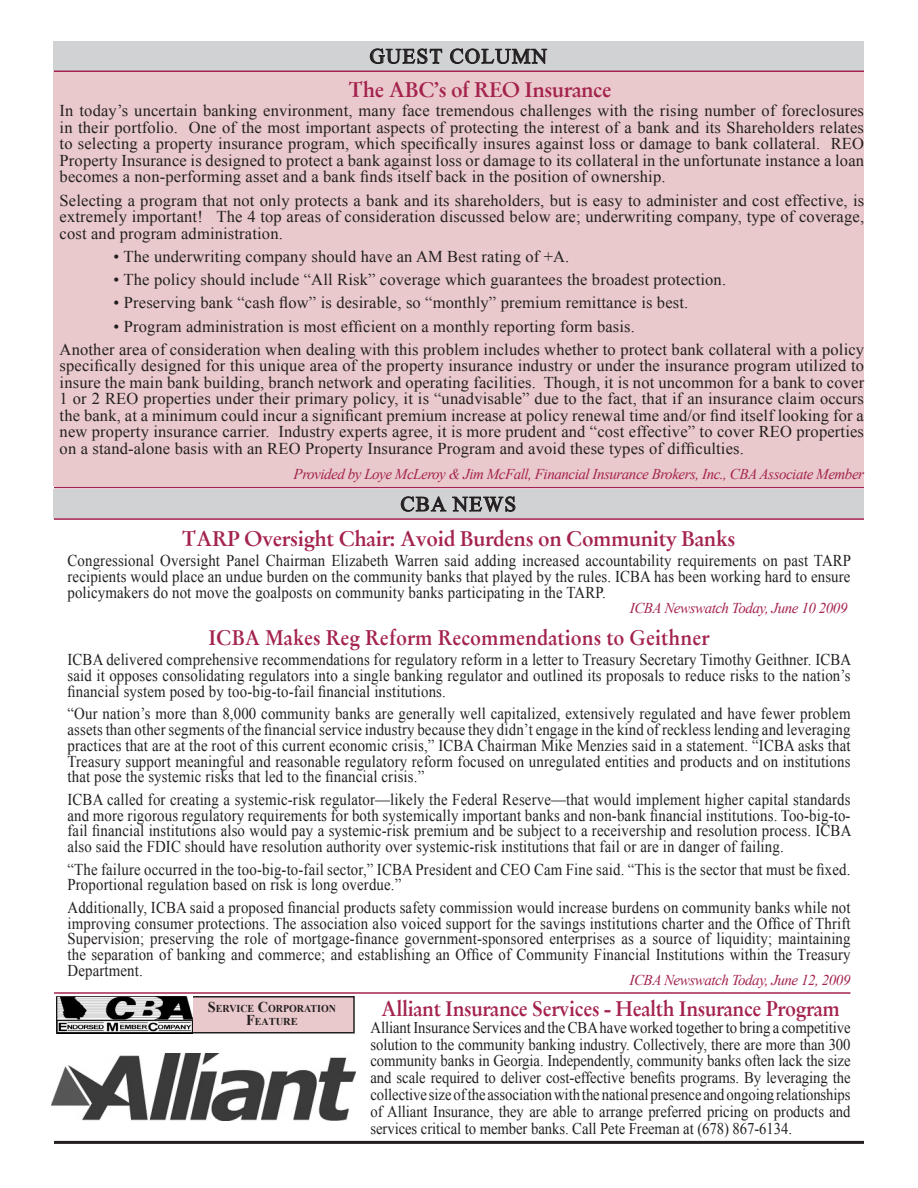
<style>
.page{position:relative;width:918px;height:1188px;background:#fff}
.page>*{position:absolute;margin:0;border:0;box-sizing:border-box;transform-origin:0 0}
.t1{font:21px "Garamand Classic Bold SWFTE";letter-spacing:-.02em;color:#a4234e}
.t2{font:21px "Garamand Classic Bold SWFTE";letter-spacing:-.02em;color:#a4234e;scale:.95 1}
.t3{font:21px "Garamand Classic Bold SWFTE";color:#a4234e;scale:.95 1}
.t4{font:21px "Times New Roman";letter-spacing:.06em;color:#231f20}
.t5{font:16.5px/15.8px "Times New Roman";letter-spacing:.01em;color:#231f20;text-align:justify;scale:.9 1}
.t6{font:16.5px/16.5px "Times New Roman";letter-spacing:.01em;color:#231f20;text-align:justify}
.t7{font:16.35px/16.8px "Times New Roman";letter-spacing:-.005em;color:#231f20;text-align:justify;scale:.9 1}
.t8{font:italic 15px "Times New Roman";letter-spacing:-.03em;color:#a4234e}
.t9{font:700 10.5px/13.5px "Times New Roman";color:#231f20;text-align:center;scale:.95 1}
.s1{font-size:15px}
</style>
<div class="page">
<hr style="left:54px;top:1141px;width:810px;height:3px;background:#231f20">
<div style="left:53px;top:72px;width:811px;height:414px;background:#e9c9cb"></div>
<hr style="left:54px;top:487px;width:810px;height:1px;background:#a4234e">
<div style="left:54px;top:489px;width:810px;height:30px;background:#d1d2d4"></div>
<svg style="left:401px;top:496px;width:115px;height:16px"></svg>
<hr style="left:54px;top:518px;width:810px;height:2px;background:#a4234e">
<div style="left:57px;top:997px;width:297px;height:36px;background:#e9c9cb"></div>
<div style="left:56px;top:996px;width:299px;height:38px;border:2px solid #231f20"></div>
<img style="left:56px;top:997px;width:136px;height:36px">
<hr style="left:54px;top:992px;width:796px;height:2px;background:#a4234e">
<div style="left:54px;top:41px;width:810px;height:30px;background:#d1d2d4"></div>
<svg style="left:370px;top:48px;width:73px;height:16px"></svg>
<svg style="left:450px;top:48px;width:97px;height:16px"></svg>
<hr style="left:54px;top:70px;width:810px;height:2px;background:#a4234e">
<img style="left:51px;top:1053px;width:304px;height:67px">
<p class="t4" style="left:370px;top:42px;width:179px">GUEST COLUMN</p>
<p class="t1" style="left:349px;top:76px;width:264px">The ABC’s of REO Insurance</p>
<p class="t6" style="left:60px;top:102px;width:806px">In today’s uncertain banking environment, many face tremendous challenges with the rising number of foreclosures in their portfolio. One of the most important aspects of protecting the interest of a bank and its Shareholders relates to selecting a property insurance program, which specifically insures against loss or damage to bank collateral. REO Property Insurance is designed to protect a bank against loss or damage to its collateral in the unfortunate instance a loan becomes a non-performing asset and a bank finds itself back in the position of ownership.</p>
<p class="t6" style="left:60px;top:192px;width:806px">Selecting a program that not only protects a bank and its shareholders, but is easy to administer and cost effective, is extremely important! The 4 top areas of consideration discussed below are; underwriting company, type of coverage, cost and program administration.</p>
<p class="t6" style="left:114px;top:248px;width:457px">• The underwriting company should have an AM Best rating of +A.</p>
<p class="t6" style="left:114px;top:271px;width:614px">• The policy should include “All Risk” coverage which guarantees the broadest protection.</p>
<p class="t6" style="left:114px;top:294px;width:576px">• Preserving bank “cash flow” is desirable, so “monthly” premium remittance is best.</p>
<p class="t6" style="left:114px;top:318px;width:523px">• Program administration is most efficient on a monthly reporting form basis.</p>
<p class="t6" style="left:60px;top:341px;width:806px">Another area of consideration when dealing with this problem includes whether to protect bank collateral with a policy specifically designed for this unique area of the property insurance industry or under the insurance program utilized to insure the main bank building, branch network and operating facilities. Though, it is not uncommon for a bank to cover 1 or 2 REO properties under their primary policy, it is “unadvisable” due to the fact, that if an insurance claim occurs the bank, at a minimum could incur a significant premium increase at policy renewal time and/or find itself looking for a new property insurance carrier. Industry experts agree, it is more prudent and “cost effective” to cover REO properties on a stand-alone basis with an REO Property Insurance Program and avoid these types of difficulties.</p>
<p class="t8" style="left:294px;top:463px;width:572px">Provided by Loye McLeroy &amp; Jim McFall, Financial Insurance Brokers, Inc., CBA Associate Member</p>
<p class="t4" style="left:401px;top:490px;width:117px">CBA NEWS</p>
<p class="t1" style="left:183px;top:525px;width:554px">TARP Oversight Chair: Avoid Burdens on Community Banks</p>
<p class="t5" style="left:68px;top:553px;width:872px">Congressional Oversight Panel Chairman Elizabeth Warren said adding increased accountability requirements on past TARP recipients would place an undue burden on the community banks that played by the rules. ICBA has been working hard to ensure policymakers do not move the goalposts on community banks participating in the TARP.</p>
<p class="t8" style="left:630px;top:598px;width:219px">ICBA Newswatch Today, June 10 2009</p>
<p class="t3" style="left:208px;top:624px;width:529px">ICBA Makes Reg Reform Recommendations to Geithner</p>
<p class="t5" style="left:68px;top:652px;width:872px">ICBA delivered comprehensive recommendations for regulatory reform in a letter to Treasury Secretary Timothy Geithner. ICBA said it opposes consolidating regulators into a single banking regulator and outlined its proposals to reduce risks to the nation’s financial system posed by too-big-to-fail financial institutions.</p>
<p class="t5" style="left:68px;top:706px;width:872px">“Our nation’s more than 8,000 community banks are generally well capitalized, extensively regulated and have fewer problem assets than other segments of the financial service industry because they didn’t engage in the kind of reckless lending and leveraging practices that are at the root of this current economic crisis,” ICBA Chairman Mike Menzies said in a statement. “ICBA asks that Treasury support meaningful and reasonable regulatory reform focused on unregulated entities and products and on institutions that pose the systemic risks that led to the financial crisis.”</p>
<p class="t5" style="left:68px;top:791px;width:873px">ICBA called for creating a systemic-risk regulator—likely the Federal Reserve—that would implement higher capital standards and more rigorous regulatory requirements for both systemically important banks and non-bank financial institutions. Too-big-to&shy;fail financial institutions also would pay a systemic-risk premium and be subject to a receivership and resolution process. ICBA also said the FDIC should have resolution authority over systemic-risk institutions that fail or are in danger of failing.</p>
<p class="t5" style="left:68px;top:861px;width:871px">“The failure occurred in the too-big-to-fail sector,” ICBA President and CEO Cam Fine said. “This is the sector that must be fixed.<br>Proportional regulation based on risk is long overdue.”</p>
<p class="t5" style="left:68px;top:899px;width:872px">Additionally, ICBA said a proposed financial products safety commission would increase burdens on community banks while not improving consumer protections. The association also voiced support for the savings institutions charter and the Office of Thrift Supervision; preserving the role of mortgage-finance government-sponsored enterprises as a source of liquidity; maintaining the separation of banking and commerce; and establishing an Office of Community Financial Institutions within the Treasury Department.</p>
<p class="t8" style="left:630px;top:970px;width:222px">ICBA Newswatch Today, June 12, 2009</p>
<p class="t9" style="left:208px;top:1001px;width:136px"><span class="s1">S</span>ERVICE <span class="s1">C</span>ORPORATION<br><span class="s1">F</span>EATURE</p>
<p class="t2" style="left:381px;top:994px;width:485px">Alliant Insurance Services - Health Insurance Program</p>
<p class="t7" style="left:371px;top:1019px;width:535px">Alliant Insurance Services and the CBA have worked together to bring a competitive solution to the community banking industry. Collectively, there are more than 300 community banks in Georgia. Independently, community banks often lack the size and scale required to deliver cost-effective benefits programs. By leveraging the collective size of the association with the national presence and ongoing relationships of Alliant Insurance, they are able to arrange preferred pricing on products and services critical to member banks. Call Pete Freeman at (678) 867-6134.</p>
</div>
